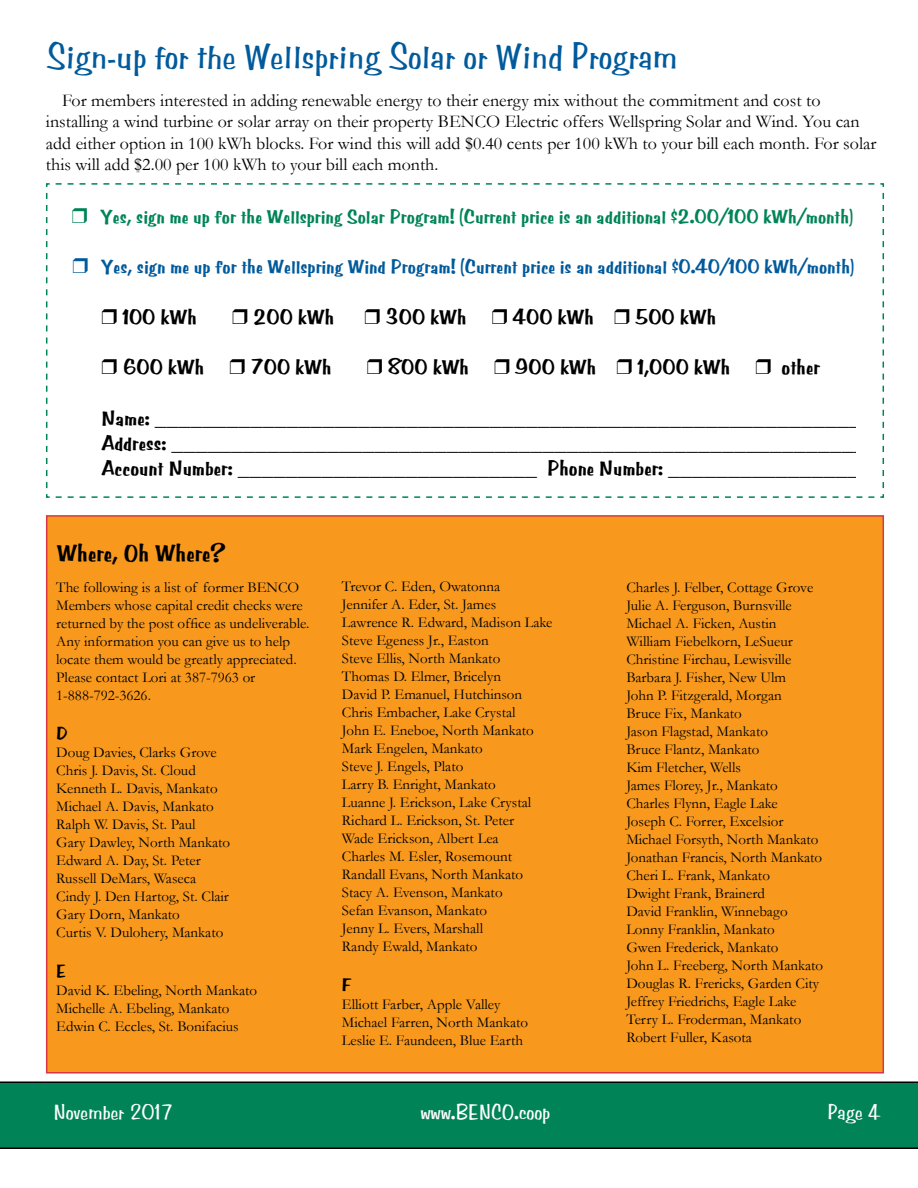
<style>
.page{position:relative;width:918px;height:1188px;background:#fff}
.page>*{position:absolute;margin:0;border:0;box-sizing:border-box;transform-origin:0 0}
.t1{font:36px "Cg Benguiat Frisky";color:#005a9c}
.t2{font:700 24px "Cg Benguiat Frisky";color:#000}
.t3{font:700 21px/25.2px "Cg Benguiat Frisky";color:#000}
.t4{font:21px "Cg Benguiat Frisky";color:#fff}
.t5{font:700 19.5px "Cg Benguiat Frisky";color:#008457}
.t6{font:700 19.5px "Cg Benguiat Frisky";color:#005a9c}
.t7{font:18px/21.6px "Garamond";color:#000}
.t8{font:700 18px "Cg Benguiat Frisky";color:#000}
.t9{font:15px/18px "Garamond";color:#000}
</style>
<div class="page">
<div style="left:0;top:1082px;width:918px;height:67px;background:#008457"></div>
<div style="left:47px;top:516px;width:836px;height:557px;background:#f8991d"></div>
<svg style="left:45px;top:183px;width:839px;height:315px"></svg>
<div style="left:856px;top:396px;width:19px;height:90px;background:#fff"></div>
<svg style="left:73px;top:208px;width:14px;height:15px"></svg>
<svg style="left:73px;top:259px;width:15px;height:14px"></svg>
<svg style="left:102px;top:309px;width:15px;height:15px"></svg>
<svg style="left:233px;top:309px;width:15px;height:15px"></svg>
<svg style="left:365px;top:309px;width:15px;height:15px"></svg>
<svg style="left:493px;top:309px;width:14px;height:15px"></svg>
<svg style="left:615px;top:309px;width:14px;height:15px"></svg>
<svg style="left:102px;top:359px;width:15px;height:15px"></svg>
<svg style="left:230px;top:359px;width:15px;height:15px"></svg>
<svg style="left:368px;top:359px;width:14px;height:15px"></svg>
<svg style="left:495px;top:359px;width:15px;height:15px"></svg>
<svg style="left:617px;top:359px;width:15px;height:15px"></svg>
<svg style="left:756px;top:359px;width:15px;height:15px"></svg>
<h1 class="t1" style="left:47px;top:33px;width:632px">Sign-up for the Wellspring Solar or Wind Program</h1>
<p class="t7" style="left:46px;top:89px;width:832px;text-indent:16px">For members interested in adding renewable energy to their energy mix without the commitment and cost to installing a wind turbine or solar array on their property BENCO Electric offers Wellspring Solar and Wind. You can add either option in 100 kWh blocks. For wind this will add $0.40 cents per 100 kWh to your bill each month. For solar this will add $2.00 per 100 kWh to your bill each month.</p>
<h3 class="t5" style="left:100px;top:204px;width:755px">Yes, sign me up for the Wellspring Solar Program! (Current price is an additional $2.00/100 kWh/month)</h3>
<h3 class="t6" style="left:101px;top:255px;width:756px">Yes, sign me up for the Wellspring Wind Program! (Current price is an additional $0.40/100 kWh/month)</h3>
<h3 class="t3" style="left:122px;top:304px;width:76px">100 kWh</h3>
<h3 class="t3" style="left:253px;top:304px;width:83px">200 kWh</h3>
<h3 class="t3" style="left:386px;top:304px;width:83px">300 kWh</h3>
<h3 class="t3" style="left:513px;top:304px;width:83px">400 kWh</h3>
<h3 class="t3" style="left:635px;top:304px;width:83px">500 kWh</h3>
<h3 class="t3" style="left:123px;top:354px;width:83px">600 kWh</h3>
<h3 class="t3" style="left:251px;top:354px;width:83px">700 kWh</h3>
<h3 class="t3" style="left:388px;top:354px;width:83px">800 kWh</h3>
<h3 class="t3" style="left:515px;top:354px;width:83px">900 kWh</h3>
<h3 class="t3" style="left:638px;top:354px;width:94px">1,000 kWh</h3>
<h3 class="t3" style="left:782px;top:354px;width:40px">other</h3>
<h3 class="t3" style="left:101px;top:405px;width:766px">Name: ___________________________________________________________<br>Address: __________________________________________________________<br>Account Number: _________________________ Phone Number: ________________</h3>
<h2 class="t2" style="left:57px;top:538px;width:170px">Where, Oh Where?</h2>
<p class="t9" style="left:56px;top:578px;width:255px">The following is a list of former BENCO Members whose capital credit checks were returned by the post office as undeliverable.<br>Any information you can give us to help locate them would be greatly appreciated.<br>Please contact Lori at 387-7963 or 1-888-792-3626.</p>
<p class="t8" style="left:56px;top:722px;width:13px">D</p>
<p class="t9" style="left:56px;top:743px;width:175px">Doug Davies, Clarks Grove<br>Chris J. Davis, St. Cloud<br>Kenneth L. Davis, Mankato<br>Michael A. Davis, Mankato<br>Ralph W. Davis, St. Paul<br>Gary Dawley, North Mankato<br>Edward A. Day, St. Peter<br>Russell DeMars, Waseca<br>Cindy J. Den Hartog, St. Clair<br>Gary Dorn, Mankato<br>Curtis V. Dulohery, Mankato</p>
<p class="t8" style="left:56px;top:960px;width:11px">E</p>
<p class="t9" style="left:56px;top:981px;width:203px">David K. Ebeling, North Mankato<br>Michelle A. Ebeling, Mankato<br>Edwin C. Eccles, St. Bonifacius</p>
<p class="t9" style="left:342px;top:578px;width:212px">Trevor C. Eden, Owatonna<br>Jennifer A. Eder, St. James<br>Lawrence R. Edward, Madison Lake<br>Steve Egeness Jr., Easton<br>Steve Ellis, North Mankato<br>Thomas D. Elmer, Bricelyn<br>David P. Emanuel, Hutchinson<br>Chris Embacher, Lake Crystal<br>John E. Eneboe, North Mankato<br>Mark Engelen, Mankato<br>Steve J. Engels, Plato<br>Larry B. Enright, Mankato<br>Luanne J. Erickson, Lake Crystal<br>Richard L. Erickson, St. Peter<br>Wade Erickson, Albert Lea<br>Charles M. Esler, Rosemount<br>Randall Evans, North Mankato<br>Stacy A. Evenson, Mankato<br>Sefan Evanson, Mankato<br>Jenny L. Evers, Marshall<br>Randy Ewald, Mankato</p>
<p class="t8" style="left:342px;top:974px;width:11px">F</p>
<p class="t9" style="left:342px;top:995px;width:188px">Elliott Farber, Apple Valley<br>Michael Farren, North Mankato<br>Leslie E. Faundeen, Blue Earth</p>
<p class="t9" style="left:626px;top:578px;width:198px">Charles J. Felber, Cottage Grove<br>Julie A. Ferguson, Burnsville<br>Michael A. Ficken, Austin<br>William Fiebelkorn, LeSueur<br>Christine Firchau, Lewisville<br>Barbara J. Fisher, New Ulm<br>John P. Fitzgerald, Morgan<br>Bruce Fix, Mankato<br>Jason Flagstad, Mankato<br>Bruce Flantz, Mankato<br>Kim Fletcher, Wells<br>James Florey, Jr., Mankato<br>Charles Flynn, Eagle Lake<br>Joseph C. Forrer, Excelsior<br>Michael Forsyth, North Mankato<br>Jonathan Francis, North Mankato<br>Cheri L. Frank, Mankato<br>Dwight Frank, Brainerd<br>David Franklin, Winnebago<br>Lonny Franklin, Mankato<br>Gwen Frederick, Mankato<br>John L. Freeberg, North Mankato<br>Douglas R. Frericks, Garden City<br>Jeffrey Friedrichs, Eagle Lake<br>Terry L. Froderman, Mankato<br>Robert Fuller, Kasota</p>
<h3 class="t4" style="left:53px;top:1098px;width:121px">November 2017</h3>
<h3 class="t4" style="left:420px;top:1098px;width:131px">www.BENCO.coop</h3>
<h3 class="t4" style="left:827px;top:1098px;width:55px">Page 4</h3>
</div>
